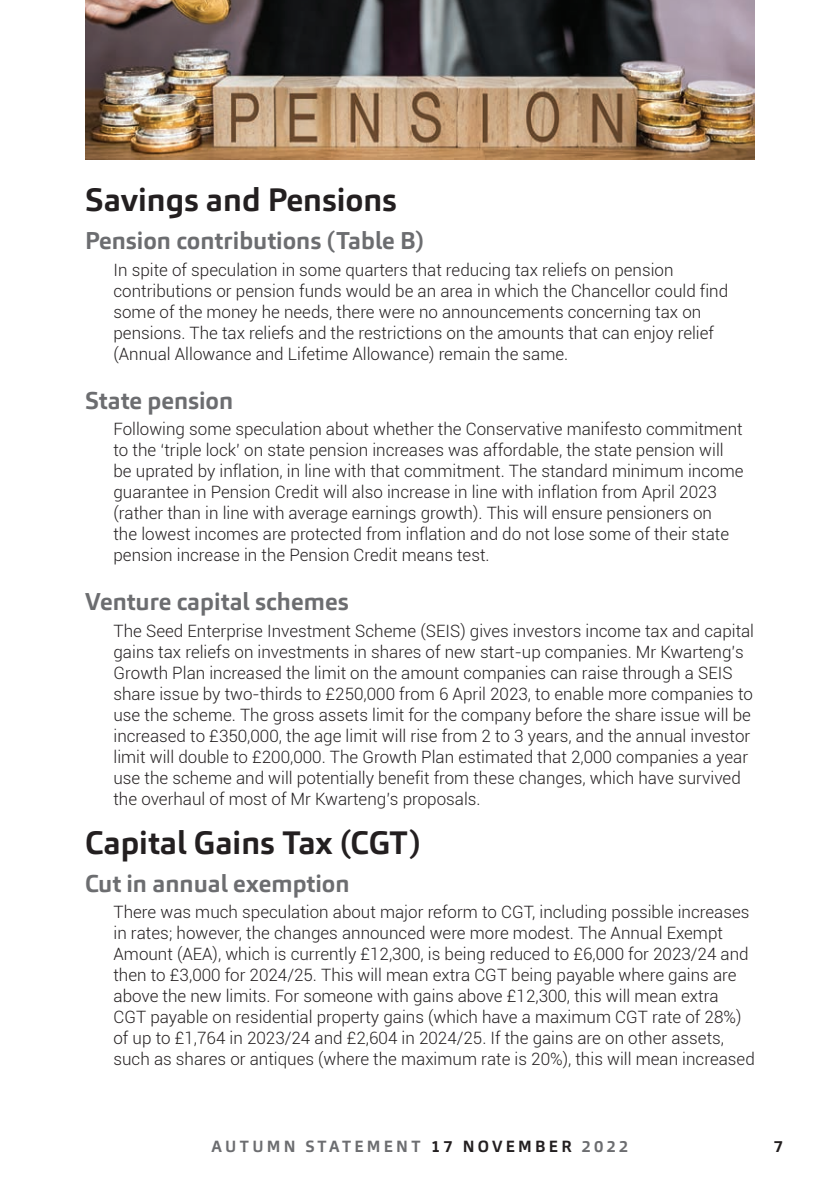
<style>
.page{position:relative;width:840px;height:1191px;background:#fff}
.page>*{position:absolute;margin:0;border:0;box-sizing:border-box;transform-origin:0 0}
.t1{font:700 32px "Carnac";color:#231f20}
.t2{font:700 24px "Carnac";color:#6c6d70}
.t3{font:300 17px/21px "Roboto";color:#231f20}
.t4{font:700 16px "Carnac";letter-spacing:.2em;color:#6c6d70}
.t5{font:700 16px "Carnac";color:#231f20}
.s1{color:#231f20}
</style>
<div class="page">
<img style="left:85px;top:0;width:669px;height:159px">
<h1 class="t1" style="left:85px;top:179px;width:313px">Savings and Pensions</h1>
<h2 class="t2" style="left:85px;top:225px;width:340px">Pension contributions (Table B)</h2>
<p class="t3" style="left:113px;top:258px;width:616px">In spite of speculation in some quarters that reducing tax reliefs on pension contributions or pension funds would be an area in which the Chancellor could find some of the money he needs, there were no announcements concerning tax on pensions. The tax reliefs and the restrictions on the amounts that can enjoy relief (Annual Allowance and Lifetime Allowance) remain the same.</p>
<h2 class="t2" style="left:85px;top:385px;width:150px">State pension</h2>
<p class="t3" style="left:113px;top:418px;width:631px">Following some speculation about whether the Conservative manifesto commitment to the ‘triple lock’ on state pension increases was affordable, the state pension will be uprated by inflation, in line with that commitment. The standard minimum income guarantee in Pension Credit will also increase in line with inflation from April 2023 (rather than in line with average earnings growth). This will ensure pensioners on<br>the lowest incomes are protected from inflation and do not lose some of their state pension increase in the Pension Credit means test.</p>
<h2 class="t2" style="left:85px;top:586px;width:265px">Venture capital schemes</h2>
<p class="t3" style="left:113px;top:620px;width:641px">The Seed Enterprise Investment Scheme (SEIS) gives investors income tax and capital gains tax reliefs on investments in shares of new start-up companies. Mr Kwarteng’s Growth Plan increased the limit on the amount companies can raise through a SEIS share issue by two-thirds to £250,000 from 6 April 2023, to enable more companies to use the scheme. The gross assets limit for the company before the share issue will be increased to £350,000, the age limit will rise from 2 to 3 years, and the annual investor limit will double to £200,000. The Growth Plan estimated that 2,000 companies a year use the scheme and will potentially benefit from these changes, which have survived the overhaul of most of Mr Kwarteng’s proposals.</p>
<h1 class="t1" style="left:85px;top:822px;width:337px">Capital Gains Tax (CGT)</h1>
<h2 class="t2" style="left:85px;top:868px;width:266px">Cut in annual exemption</h2>
<p class="t3" style="left:113px;top:901px;width:642px">There was much speculation about major reform to CGT, including possible increases in rates; however, the changes announced were more modest. The Annual Exempt Amount (AEA), which is currently £12,300, is being reduced to £6,000 for 2023/24 and then to £3,000 for 2024/25. This will mean extra CGT being payable where gains are above the new limits. For someone with gains above £12,300, this will mean extra CGT payable on residential property gains (which have a maximum CGT rate of 28%) of up to £1,764 in 2023/24 and £2,604 in 2024/25. If the gains are on other assets, such as shares or antiques (where the maximum rate is 20%), this will mean increased</p>
<p class="t4" style="left:211px;top:1136px;width:418px">AUTUMN STATEMENT <span class="s1">17 NOVEMBER</span> 2022</p>
<p class="t5" style="left:773px;top:1136px;width:11px">7</p>
</div>
